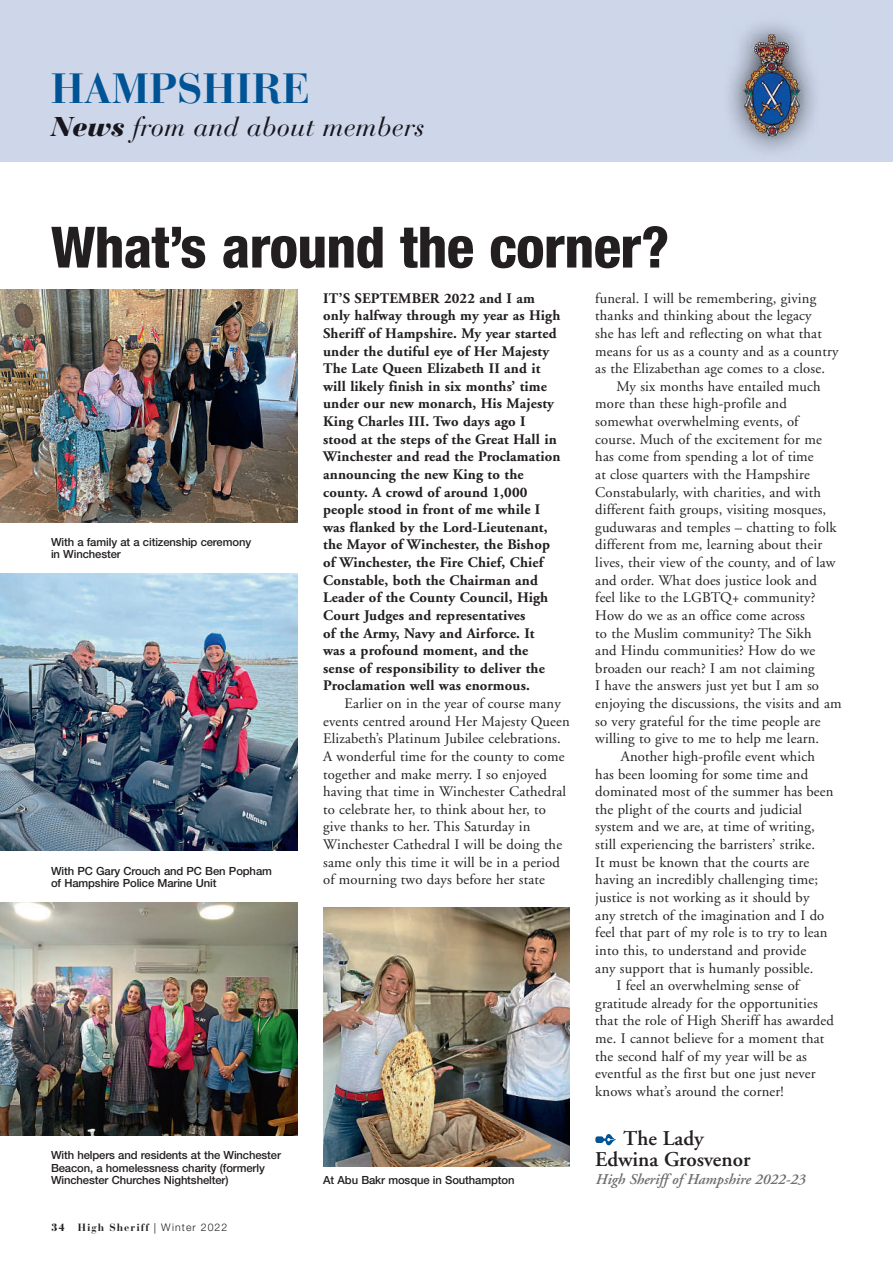
<style>
.page{position:relative;width:893px;height:1263px;background:#fff}
.page>*{position:absolute;margin:0;border:0;box-sizing:border-box;transform-origin:0 0}
.t1{font:800 condensed 57px "Helvetica Neue";letter-spacing:-.01em;color:#231f20}
.t2{font:700 42px "Bauer Bodoni";color:#005495}
.t3{font:italic 27px "Bauer Bodoni";color:#17151d}
.t4{font:600 21px/21px "Adobe Garamond";color:#231f20}
.t5{font:italic 600 15px "Adobe Garamond";color:#6c6d70}
.t6{font:14.7px "Adobe Garamond";letter-spacing:.01em;color:#231f20}
.t7{font:700 14.7px "Adobe Garamond";letter-spacing:.01em;color:#231f20}
.t8{font:500 11.25px/12.8px "Helvetica Neue";letter-spacing:-.01em;color:#231f20}
.t9{font:700 10.5px "Bauer Bodoni";letter-spacing:.1em;color:#231f20}
.s1{font-weight:900}
.s2{font-weight:400}
.s3{font-family:"Helvetica Neue";font-weight:300}
</style>
<div class="page">
<div style="left:0;top:0;width:893px;height:162px;background:#ced7e9"></div>
<img style="left:729px;top:24px;width:86px;height:127px">
<img style="left:739px;top:34px;width:66px;height:102px">
<img style="left:0;top:289px;width:298px;height:233px">
<img style="left:323px;top:908px;width:247px;height:258px">
<img style="left:0;top:902px;width:298px;height:233px">
<img style="left:0;top:573px;width:298px;height:278px">
<svg style="left:595px;top:1134px;width:21px;height:11px"></svg>
<p class="t2" style="left:51px;top:73px;width:261px">HAMPSHIRE</p>
<p class="t3" style="left:51px;top:111px;width:375px"><span class="s1">News</span> from and about members</p>
<p class="t1" style="left:51px;top:227px;width:620px">What’s around the corner?</p>
<p class="t6" style="left:595px;top:293px;width:222px">funeral. I will be remembering, giving</p>
<p class="t6" style="left:595px;top:310px;width:218px">thanks and thinking about the legacy</p>
<p class="t6" style="left:595px;top:328px;width:228px">she has left and reflecting on what that</p>
<p class="t6" style="left:595px;top:346px;width:245px">means for us as a county and as a country</p>
<p class="t6" style="left:595px;top:363px;width:231px">as the Elizabethan age comes to a close.</p>
<p class="t6" style="left:617px;top:381px;width:206px">My six months have entailed much</p>
<p class="t6" style="left:595px;top:398px;width:193px">more than these high-profile and</p>
<p class="t6" style="left:595px;top:416px;width:205px">somewhat overwhelming events, of</p>
<p class="t6" style="left:595px;top:434px;width:228px">course. Much of the excitement for me</p>
<p class="t6" style="left:595px;top:451px;width:220px">has come from spending a lot of time</p>
<p class="t6" style="left:595px;top:469px;width:216px">at close quarters with the Hampshire</p>
<p class="t6" style="left:595px;top:487px;width:227px">Constabularly, with charities, and with</p>
<p class="t6" style="left:595px;top:504px;width:232px">different faith groups, visiting mosques,</p>
<p class="t6" style="left:595px;top:522px;width:243px">guduwaras and temples – chatting to folk</p>
<p class="t6" style="left:595px;top:539px;width:228px">different from me, learning about their</p>
<p class="t6" style="left:595px;top:557px;width:242px">lives, their view of the county, and of law</p>
<p class="t6" style="left:595px;top:575px;width:223px">and order. What does justice look and</p>
<p class="t6" style="left:595px;top:592px;width:222px">feel like to the LGBTQ+ community?</p>
<p class="t6" style="left:595px;top:610px;width:211px">How do we as an office come across</p>
<p class="t6" style="left:595px;top:628px;width:218px">to the Muslim community? The Sikh</p>
<p class="t6" style="left:595px;top:645px;width:221px">and Hindu communities? How do we</p>
<p class="t6" style="left:595px;top:663px;width:221px">broaden our reach? I am not claiming</p>
<p class="t6" style="left:595px;top:680px;width:225px">I have the answers just yet but I am so</p>
<p class="t6" style="left:595px;top:698px;width:248px">enjoying the discussions, the visits and am</p>
<p class="t6" style="left:595px;top:716px;width:227px">so very grateful for the time people are</p>
<p class="t6" style="left:595px;top:733px;width:225px">willing to give to me to help me learn.</p>
<p class="t6" style="left:621px;top:751px;width:196px">Another high-profile event which</p>
<p class="t6" style="left:595px;top:769px;width:214px">has been looming for some time and</p>
<p class="t6" style="left:595px;top:786px;width:240px">dominated most of the summer has been</p>
<p class="t6" style="left:595px;top:804px;width:208px">the plight of the courts and judicial</p>
<p class="t6" style="left:595px;top:821px;width:221px">system and we are, at time of writing,</p>
<p class="t6" style="left:595px;top:839px;width:221px">still experiencing the barristers’ strike.</p>
<p class="t6" style="left:595px;top:857px;width:215px">It must be known that the courts are</p>
<p class="t6" style="left:595px;top:874px;width:224px">having an incredibly challenging time;</p>
<p class="t6" style="left:595px;top:892px;width:216px">justice is not working as it should by</p>
<p class="t6" style="left:595px;top:910px;width:231px">any stretch of the imagination and I do</p>
<p class="t6" style="left:595px;top:927px;width:234px">feel that part of my role is to try to lean</p>
<p class="t6" style="left:595px;top:945px;width:212px">into this, to understand and provide</p>
<p class="t6" style="left:595px;top:962px;width:220px">any support that is humanly possible.</p>
<p class="t6" style="left:617px;top:980px;width:184px">I feel an overwhelming sense of</p>
<p class="t6" style="left:595px;top:998px;width:224px">gratitude already for the opportunities</p>
<p class="t6" style="left:595px;top:1015px;width:240px">that the role of High Sheriff has awarded</p>
<p class="t6" style="left:595px;top:1033px;width:231px">me. I cannot believe for a moment that</p>
<p class="t6" style="left:595px;top:1051px;width:213px">the second half of my year will be as</p>
<p class="t6" style="left:595px;top:1068px;width:222px">eventful as the first but one just never</p>
<p class="t6" style="left:595px;top:1086px;width:190px">knows what’s around the corner!</p>
<p class="t4" style="left:595px;top:1130px;width:157px;text-indent:28px">The Lady<br>Edwina Grosvenor</p>
<p class="t5" style="left:595px;top:1174px;width:211px">High Sheriff of Hampshire 2022-23</p>
<p class="t7" style="left:323px;top:293px;width:213px">IT’S SEPTEMBER 2022 and I am</p>
<p class="t7" style="left:323px;top:310px;width:239px">only halfway through my year as High</p>
<p class="t7" style="left:323px;top:328px;width:235px">Sheriff of Hampshire. My year started</p>
<p class="t7" style="left:323px;top:346px;width:228px">under the dutiful eye of Her Majesty</p>
<p class="t7" style="left:323px;top:363px;width:219px">The Late Queen Elizabeth II and it</p>
<p class="t7" style="left:323px;top:381px;width:225px">will likely finish in six months’ time</p>
<p class="t7" style="left:323px;top:398px;width:232px">under our new monarch, His Majesty</p>
<p class="t7" style="left:323px;top:416px;width:204px">King Charles III. Two days ago I</p>
<p class="t7" style="left:323px;top:434px;width:235px">stood at the steps of the Great Hall in</p>
<p class="t7" style="left:323px;top:451px;width:239px">Winchester and read the Proclamation</p>
<p class="t7" style="left:323px;top:469px;width:202px">announcing the new King to the</p>
<p class="t7" style="left:323px;top:487px;width:206px">county. A crowd of around 1,000</p>
<p class="t7" style="left:323px;top:504px;width:219px">people stood in front of me while I</p>
<p class="t7" style="left:323px;top:522px;width:226px">was flanked by the Lord-Lieutenant,</p>
<p class="t7" style="left:323px;top:539px;width:228px">the Mayor of Winchester, the Bishop</p>
<p class="t7" style="left:323px;top:557px;width:222px">of Winchester, the Fire Chief, Chief</p>
<p class="t7" style="left:323px;top:575px;width:216px">Constable, both the Chairman and</p>
<p class="t7" style="left:323px;top:592px;width:227px">Leader of the County Council, High</p>
<p class="t7" style="left:323px;top:610px;width:204px">Court Judges and representatives</p>
<p class="t7" style="left:323px;top:628px;width:213px">of the Army, Navy and Airforce. It</p>
<p class="t7" style="left:323px;top:645px;width:207px">was a profound moment, and the</p>
<p class="t7" style="left:323px;top:663px;width:223px">sense of responsibility to deliver the</p>
<p class="t7" style="left:323px;top:680px;width:208px">Proclamation well was enormous.</p>
<p class="t6" style="left:344px;top:698px;width:218px">Earlier on in the year of course many</p>
<p class="t6" style="left:323px;top:716px;width:248px">events centred around Her Majesty Queen</p>
<p class="t6" style="left:323px;top:733px;width:239px">Elizabeth’s Platinum Jubilee celebrations.</p>
<p class="t6" style="left:323px;top:751px;width:243px">A wonderful time for the county to come</p>
<p class="t6" style="left:323px;top:769px;width:225px">together and make merry. I so enjoyed</p>
<p class="t6" style="left:323px;top:786px;width:244px">having that time in Winchester Cathedral</p>
<p class="t6" style="left:323px;top:804px;width:224px">to celebrate her, to think about her, to</p>
<p class="t6" style="left:323px;top:821px;width:209px">give thanks to her. This Saturday in</p>
<p class="t6" style="left:323px;top:839px;width:240px">Winchester Cathedral I will be doing the</p>
<p class="t6" style="left:323px;top:857px;width:238px">same only this time it will be in a period</p>
<p class="t6" style="left:323px;top:874px;width:223px">of mourning two days before her state</p>
<p class="t8" style="left:51px;top:536px;width:202px">With a family at a citizenship ceremony in Winchester</p>
<p class="t8" style="left:51px;top:865px;width:222px">With PC Gary Crouch and PC Ben Popham of Hampshire Police Marine Unit</p>
<p class="t8" style="left:51px;top:1149px;width:232px">With helpers and residents at the Winchester<br>Beacon, a homelessness charity (formerly<br>Winchester Churches Nightshelter)</p>
<p class="t8" style="left:323px;top:1175px;width:193px">At Abu Bakr mosque in Southampton</p>
<p class="t9" style="left:51px;top:1223px;width:178px"><span class="s1">34</span> High Sheriff <span class="s2">|</span> <span class="s3">Winter 2022</span></p>
</div>
